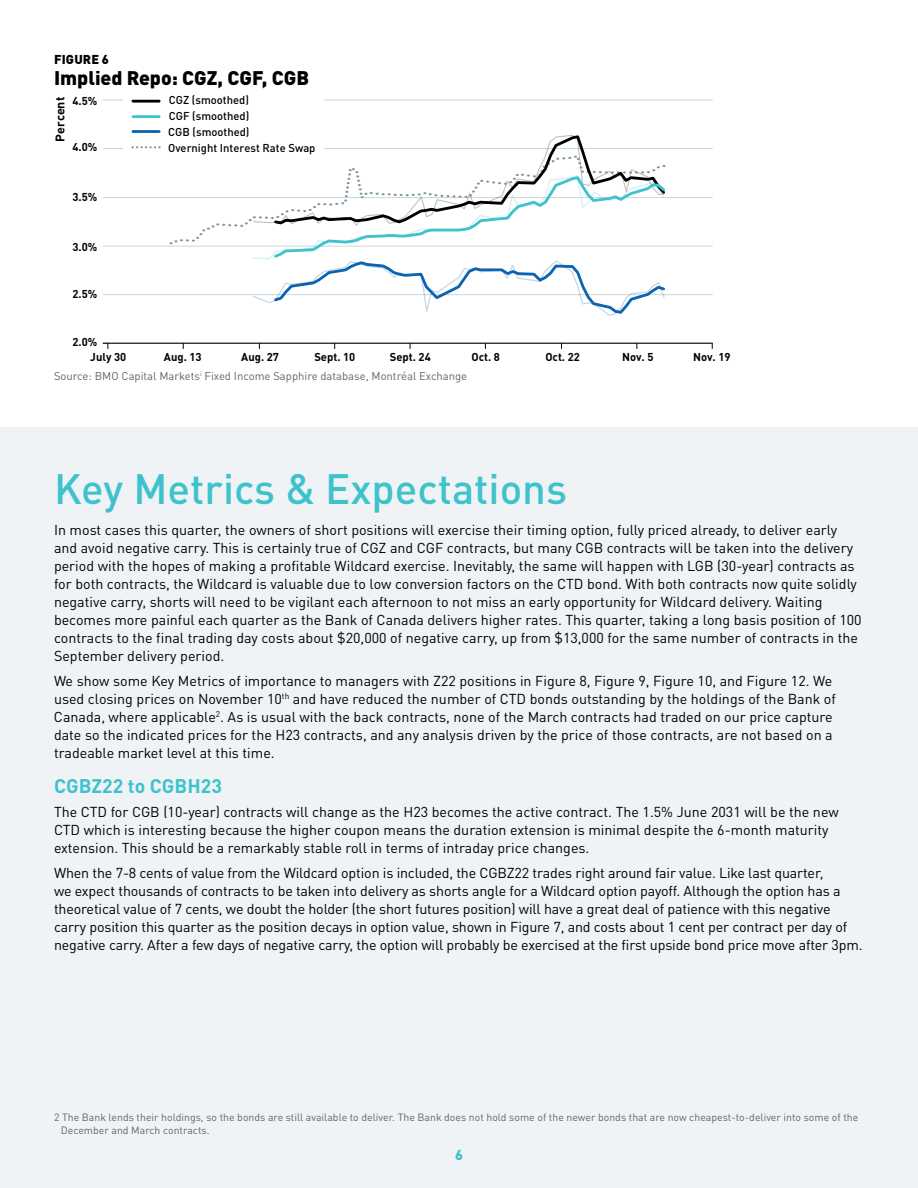
<style>
.page{position:relative;width:918px;height:1188px;background:#fff}
.page>*{position:absolute;margin:0;border:0;box-sizing:border-box;transform-origin:0 0}
.t1{font:500 42px "DIN Pro";color:#40c2cc}
.t2{font:900 19.5px "DIN Pro";color:#000}
.t3{font:700 19.5px "DIN Pro";color:#40c2cc}
.t4{font:14.25px/18px "DIN Pro";color:#000}
.t5{font:900 14.25px "DIN Pro";color:#40c2cc}
.t6{font:900 12.75px "DIN Pro";letter-spacing:.01em;color:#000}
.t7{font:700 12.3px "DIN Pro";color:#000}
.t8{font:700 11.4px "DIN Pro";color:#000}
.t9{font:500 11.4px/15.9px "DIN Pro";color:#000}
.t10{font:11.25px "DIN Pro";color:#636466}
.t11{font:10.5px/13.5px "DIN Pro";color:#636466}
</style>
<div class="page">
<div style="left:0;top:428px;width:918px;height:760px;background:#eff3f5"></div>
<hr style="left:108px;top:294px;width:604px;height:1px;background:#cad6dd">
<hr style="left:108px;top:246px;width:604px;height:1px;background:#cad6dd">
<hr style="left:108px;top:197px;width:604px;height:1px;background:#cad6dd">
<hr style="left:108px;top:148px;width:604px;height:1px;background:#cad6dd">
<hr style="left:108px;top:99px;width:604px;height:1px;background:#cad6dd">
<hr style="left:103px;top:343px;width:610px;height:1px;background:#000">
<svg style="left:253px;top:135px;width:415px;height:181px"></svg>
<div style="left:123px;top:93px;width:200px;height:69px;background:#fff"></div>
<hr style="left:133px;top:100px;width:26px;height:3px;background:#000">
<hr style="left:133px;top:115px;width:26px;height:3px;background:#40c2cc">
<hr style="left:133px;top:130px;width:26px;height:3px;background:#0c63ae">
<svg style="left:131px;top:146px;width:30px;height:2px"></svg>
<p class="t6" style="left:54px;top:49px;width:57px">FIGURE 6</p>
<h2 class="t2" style="left:54px;top:62px;width:257px">Implied Repo: CGZ, CGF, CGB</h2>
<p class="t7" style="left:50px;top:142px;width:46px;rotate:-90deg">Percent</p>
<p class="t8" style="left:73px;top:92px;width:26px">4.5%</p>
<p class="t8" style="left:73px;top:138px;width:26px">4.0%</p>
<p class="t8" style="left:73px;top:188px;width:26px">3.5%</p>
<p class="t9" style="left:168px;top:92px;width:149px">CGZ (smoothed)<br>CGF (smoothed)<br>CGB (smoothed)<br>Overnight Interest Rate Swap</p>
<p class="t8" style="left:73px;top:238px;width:26px">3.0%</p>
<p class="t8" style="left:73px;top:285px;width:26px">2.5%</p>
<p class="t8" style="left:73px;top:333px;width:26px">2.0%</p>
<p class="t8" style="left:90px;top:348px;width:38px">July 30</p>
<p class="t8" style="left:164px;top:348px;width:39px">Aug. 13</p>
<p class="t8" style="left:390px;top:348px;width:42px">Sept. 24</p>
<p class="t8" style="left:472px;top:348px;width:30px">Oct. 8</p>
<p class="t8" style="left:545px;top:348px;width:36px">Oct. 22</p>
<p class="t8" style="left:241px;top:348px;width:39px">Aug. 27</p>
<p class="t8" style="left:314px;top:348px;width:42px">Sept. 10</p>
<p class="t10" style="left:54px;top:368px;width:415px">Source: BMO Capital Markets<sup>i</sup> Fixed Income Sapphire database, Montréal Exchange</p>
<p class="t8" style="left:622px;top:348px;width:33px">Nov. 5</p>
<p class="t8" style="left:693px;top:348px;width:39px">Nov. 19</p>
<h1 class="t1" style="left:54px;top:456px;width:515px">Key Metrics &amp; Expectations</h1>
<p class="t4" style="left:54px;top:520px;width:809px">In most cases this quarter, the owners of short positions will exercise their timing option, fully priced already, to deliver early and avoid negative carry. This is certainly true of CGZ and CGF contracts, but many CGB contracts will be taken into the delivery period with the hopes of making a profitable Wildcard exercise. Inevitably, the same will happen with LGB (30-year) contracts as for both contracts, the Wildcard is valuable due to low conversion factors on the CTD bond. With both contracts now quite solidly negative carry, shorts will need to be vigilant each afternoon to not miss an early opportunity for Wildcard delivery. Waiting becomes more painful each quarter as the Bank of Canada delivers higher rates. This quarter, taking a long basis position of 100 contracts to the final trading day costs about $20,000 of negative carry, up from $13,000 for the same number of contracts in the September delivery period.</p>
<p class="t4" style="left:54px;top:671px;width:784px">We show some Key Metrics of importance to managers with Z22 positions in Figure 8, Figure 9, Figure 10, and Figure 12. We used closing prices on November 10<sup>th</sup> and have reduced the number of CTD bonds outstanding by the holdings of the Bank of Canada, where applicable<sup>2</sup>. As is usual with the back contracts, none of the March contracts had traded on our price capture date so the indicated prices for the H23 contracts, and any analysis driven by the price of those contracts, are not based on a tradeable market level at this time.</p>
<h2 class="t3" style="left:54px;top:770px;width:169px">CGBZ22 to CGBH23</h2>
<p class="t4" style="left:54px;top:802px;width:786px">The CTD for CGB (10-year) contracts will change as the H23 becomes the active contract. The 1.5% June 2031 will be the new<br>CTD which is interesting because the higher coupon means the duration extension is minimal despite the 6-month maturity extension. This should be a remarkably stable roll in terms of intraday price changes.</p>
<p class="t4" style="left:54px;top:863px;width:810px">When the 7-8 cents of value from the Wildcard option is included, the CGBZ22 trades right around fair value. Like last quarter,<br>we expect thousands of contracts to be taken into delivery as shorts angle for a Wildcard option payoff. Although the option has a theoretical value of 7 cents, we doubt the holder (the short futures position) will have a great deal of patience with this negative carry position this quarter as the position decays in option value, shown in Figure 7, and costs about 1 cent per contract per day of negative carry. After a few days of negative carry, the option will probably be exercised at the first upside bond price move after 3pm.</p>
<p class="t11" style="left:61px;top:1109px;width:799px;text-indent:-7px">2 The Bank lends their holdings, so the bonds are still available to deliver. The Bank does not hold some of the newer bonds that are now cheapest-to-deliver into some of the<br>December and March contracts.</p>
<p class="t5" style="left:455px;top:1143px;width:9px">6</p>
</div>
